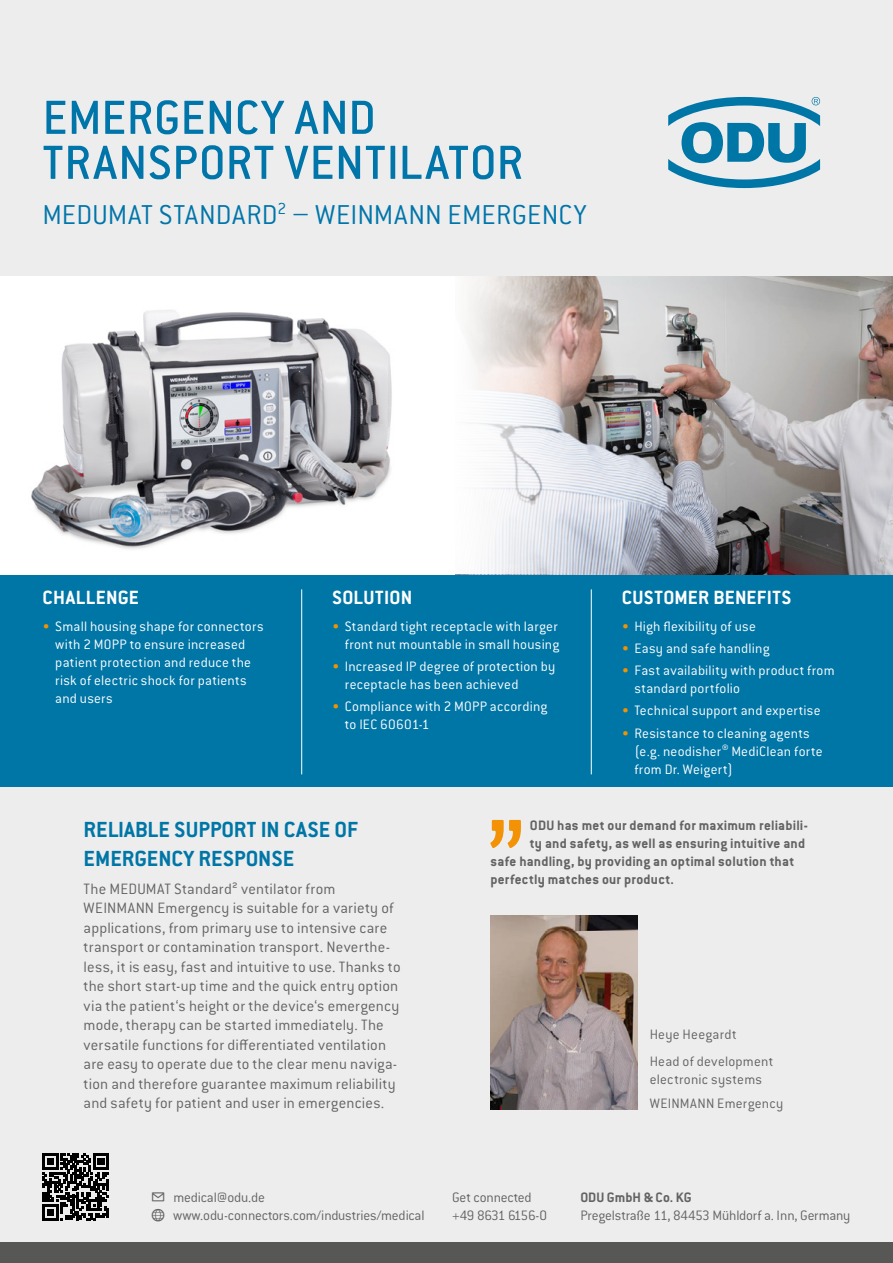
<style>
.page{position:relative;width:893px;height:1263px;background:#ededed}
.page>*{position:absolute;margin:0;border:0;box-sizing:border-box;transform-origin:0 0}
.t1{font:500 52.5px/45px "Conduit ITC Pro";letter-spacing:.005em;color:#0075aa}
.t2{font:300 30px "Conduit ITC Pro";letter-spacing:.005em;color:#0075aa}
.t3{font:700 24px/28.8px "Conduit ITC Pro";color:#0076a7}
.t4{font:700 21px "Conduit ITC Pro";letter-spacing:.02em;color:#fff}
.t5{font:300 16.5px/19.5px "Conduit ITC Pro";letter-spacing:.01em;color:#646363}
.t6{font:300 15px/18px "Conduit ITC Pro";letter-spacing:.015em;color:#fff}
.t7{font:300 15px/18px "Conduit ITC Pro";color:#646363}
.t8{font:700 15px "Conduit ITC Pro";letter-spacing:.015em;color:#646363}
.s1{color:#f39200}
</style>
<div class="page">
<div style="left:0;top:574px;width:893px;height:213px;background:#0076a7"></div>
<hr style="left:301px;top:589px;width:1px;height:185px;background:#fff">
<hr style="left:591px;top:589px;width:1px;height:185px;background:#fff">
<div style="left:0;top:1242px;width:893px;height:21px;background:#575756"></div>
<svg style="left:42px;top:1153px;width:67px;height:67px"></svg>
<svg style="left:490px;top:820px;width:31px;height:28px"></svg>
<img style="left:0;top:277px;width:403px;height:293px">
<img style="left:580px;top:277px;width:312px;height:297px">
<svg style="left:403px;top:277px;width:177px;height:297px"></svg>
<img style="left:490px;top:915px;width:147px;height:195px">
<svg style="left:668px;top:97px;width:152px;height:91px"></svg>
<h1 class="t1" style="left:43px;top:95px;width:482px">EMERGENCY AND<br>TRANSPORT VENTILATOR</h1>
<h2 class="t2" style="left:43px;top:198px;width:546px">MEDUMAT STANDARD<sup>2</sup> – WEINMANN EMERGENCY</h2>
<p class="t4" style="left:43px;top:585px;width:98px">CHALLENGE</p>
<p class="t6" style="left:55px;top:617px;width:210px;text-indent:-13px"><span class="s1">•</span> Small housing shape for connectors with 2 MOPP to ensure increased patient protection and reduce the risk of electric shock for patients and users</p>
<p class="t4" style="left:332px;top:585px;width:82px">SOLUTION</p>
<p class="t6" style="left:332px;top:617px;width:229px;text-align:right"><span class="s1">•</span> Standard tight receptacle with larger front nut mountable in small housing</p>
<p class="t6" style="left:345px;top:657px;width:212px;text-indent:-13px"><span class="s1">•</span> Increased IP degree of protection by receptacle has been achieved</p>
<p class="t6" style="left:345px;top:698px;width:204px;text-indent:-13px"><span class="s1">•</span> Compliance with 2 MOPP according to IEC 60601-1</p>
<p class="t4" style="left:622px;top:585px;width:171px">CUSTOMER BENEFITS</p>
<p class="t6" style="left:622px;top:617px;width:136px"><span class="s1">•</span> High flexibility of use</p>
<p class="t6" style="left:622px;top:639px;width:149px"><span class="s1">•</span> Easy and safe handling</p>
<p class="t6" style="left:634px;top:662px;width:202px;text-indent:-13px"><span class="s1">•</span> Fast availability with product from standard portfolio</p>
<p class="t6" style="left:622px;top:702px;width:200px"><span class="s1">•</span> Technical support and expertise</p>
<p class="t6" style="left:634px;top:724px;width:190px;text-indent:-13px"><span class="s1">•</span> Resistance to cleaning agents (e.g. neodisher® MediClean forte from Dr. Weigert)</p>
<h3 class="t3" style="left:84px;top:815px;width:276px">RELIABLE SUPPORT IN CASE OF<br>EMERGENCY RESPONSE</h3>
<p class="t5" style="left:84px;top:879px;width:318px">The MEDUMAT Standard² ventilator from WEINMANN Emergency is suitable for a variety of applications, from primary use to intensive care transport or contamination transport. Neverthe&shy;less, it is easy, fast and intuitive to use. Thanks to the short start-up time and the quick entry option via the patient‘s height or the device‘s emergency mode, therapy can be started immediately. The versatile functions for differentiated ventilation are easy to operate due to the clear menu naviga&shy;tion and therefore guarantee maximum reliability and safety for patient and user in emergencies.</p>
<p class="t8" style="left:530px;top:817px;width:279px">ODU has met our demand for maximum reliabili-</p>
<p class="t8" style="left:530px;top:835px;width:277px">ty and safety, as well as ensuring intuitive and</p>
<p class="t8" style="left:490px;top:853px;width:305px">safe handling, by providing an optimal solution that</p>
<p class="t8" style="left:490px;top:871px;width:185px">perfectly matches our product.</p>
<p class="t7" style="left:650px;top:1021px;width:125px;line-height:26.7px">Heye Heegardt<br>Head of development</p>
<p class="t7" style="left:650px;top:1067px;width:135px;line-height:23.7px">electronic systems<br>WEINMANN Emergency</p>
<p class="t7" style="left:173px;top:1189px;width:253px;text-indent:-23px">✉ medical@odu.de www.odu-connectors.com/industries/medical</p>
<p class="t8" style="left:580px;top:1189px;width:113px">ODU GmbH &amp; Co. KG</p>
<p class="t7" style="left:452px;top:1189px;width:97px">Get connected +49 8631 6156-0</p>
<p class="t7" style="left:580px;top:1207px;width:272px">Pregelstraße 11, 84453 Mühldorf a. Inn, Germany</p>
</div>
